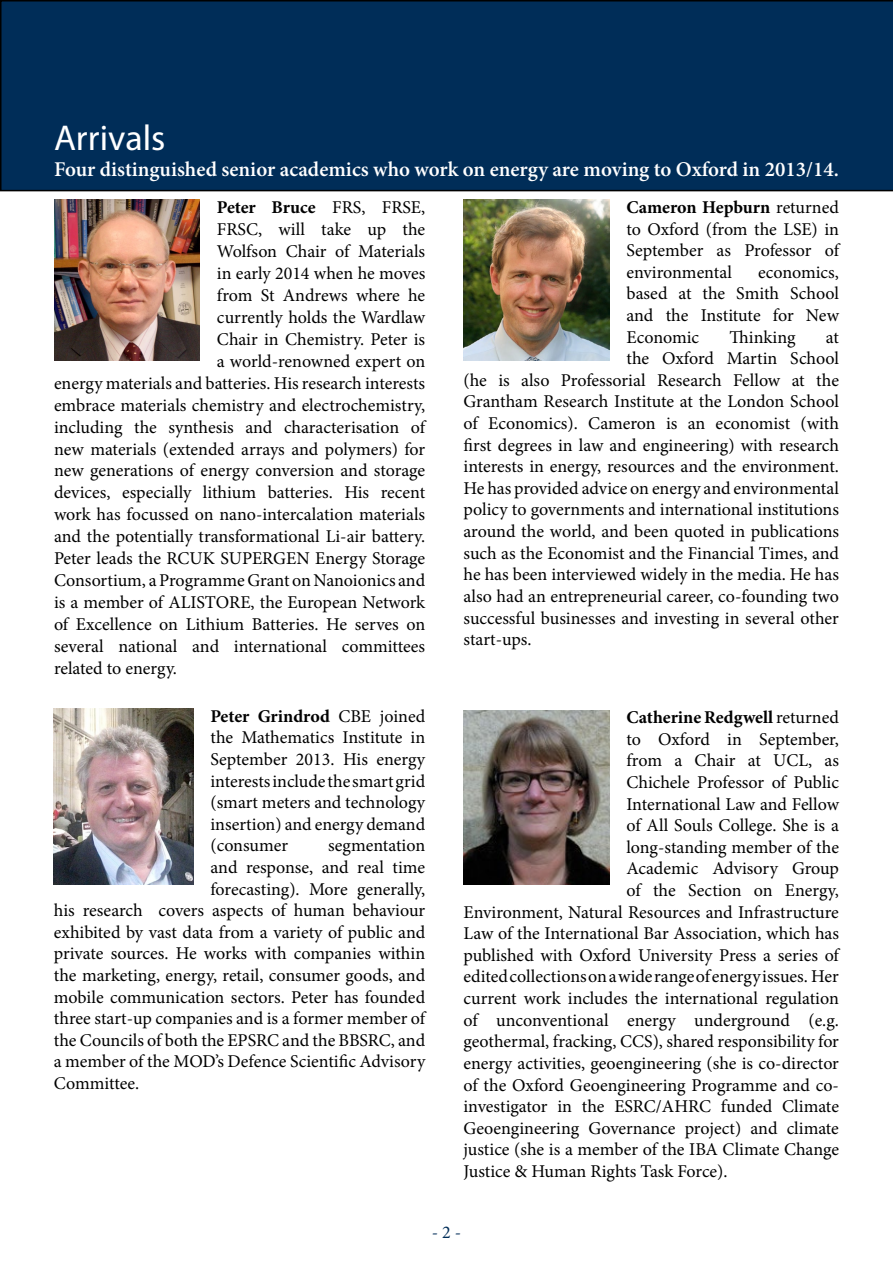
<style>
.page{position:relative;width:893px;height:1263px;background:#fff}
.page>*{position:absolute;margin:0;border:0;box-sizing:border-box;transform-origin:0 0}
.t1{font:36px "Myriad Pro";color:#fff}
.t2{font:600 21px "Minion Pro";color:#fff}
.t3{font:18px/21.6px "Minion Pro";letter-spacing:-.005em;color:#000;text-align:justify}
.t4{font:700 18px "Minion Pro";color:#000}
.t5{font:18px "Minion Pro";color:#002d58}
.s1{font-weight:400}
.s2{font-weight:700}
</style>
<div class="page">
<div style="left:0;top:0;width:893px;height:191px;background:#002d58"></div>
<img style="left:54px;top:200px;width:146px;height:160px">
<img style="left:54px;top:709px;width:139px;height:175px">
<img style="left:463px;top:200px;width:146px;height:160px">
<img style="left:463px;top:710px;width:146px;height:174px">
<h1 class="t1" style="left:54px;top:116px;width:113px">Arrivals</h1>
<p class="t2" style="left:54px;top:154px;width:786px">Four distinguished senior academics who work on energy are moving to Oxford in 2013/14.</p>
<p class="t4" style="left:217px;top:194px;width:210px">Peter Bruce <span class="s1">FRS, FRSE,</span></p>
<p class="t3" style="left:217px;top:218px;width:210px">FRSC, will take up the</p>
<p class="t3" style="left:217px;top:240px;width:210px">Wolfson Chair of Materials</p>
<p class="t3" style="left:217px;top:262px;width:210px">in early 2014 when he moves</p>
<p class="t3" style="left:217px;top:284px;width:210px">from St Andrews where he</p>
<p class="t3" style="left:217px;top:306px;width:210px">currently holds the Wardlaw</p>
<p class="t3" style="left:217px;top:328px;width:210px">Chair in Chemistry. Peter is</p>
<p class="t3" style="left:217px;top:350px;width:210px">a world-renowned expert on</p>
<p class="t3" style="left:54px;top:372px;width:373px">energy materials and batteries. His research interests</p>
<p class="t3" style="left:54px;top:394px;width:373px">embrace materials chemistry and electrochemistry,</p>
<p class="t3" style="left:54px;top:416px;width:373px">including the synthesis and characterisation of</p>
<p class="t3" style="left:54px;top:438px;width:373px">new materials (extended arrays and polymers) for</p>
<p class="t3" style="left:54px;top:460px;width:373px">new generations of energy conversion and storage</p>
<p class="t3" style="left:54px;top:482px;width:373px">devices, especially lithium batteries. His recent</p>
<p class="t3" style="left:54px;top:504px;width:373px">work has focussed on nano-intercalation materials</p>
<p class="t3" style="left:54px;top:526px;width:373px">and the potentially transformational Li-air battery.</p>
<p class="t3" style="left:54px;top:548px;width:373px">Peter leads the RCUK SUPERGEN Energy Storage</p>
<p class="t3" style="left:54px;top:570px;width:373px">Consortium, a Programme Grant on Nanoionics and</p>
<p class="t3" style="left:54px;top:592px;width:373px">is a member of ALISTORE, the European Network</p>
<p class="t3" style="left:54px;top:614px;width:373px">of Excellence on Lithium Batteries. He serves on</p>
<p class="t3" style="left:54px;top:636px;width:373px">several national and international committees</p>
<p class="t3" style="left:54px;top:658px;width:125px">related to energy.</p>
<p class="t3" style="left:210px;top:705px;width:216px"><span class="s2">Peter Grindrod</span> CBE joined the Mathematics Institute in September 2013. His energy interests include the smart grid (smart meters and technology insertion) and energy demand (consumer</p>
<p class="t3" style="left:328px;top:835px;width:99px">segmentation</p>
<p class="t3" style="left:210px;top:856px;width:216px">and response, and real time</p>
<p class="t3" style="left:210px;top:878px;width:216px">forecasting). More generally,</p>
<p class="t3" style="left:54px;top:900px;width:373px">his research covers aspects of human behaviour</p>
<p class="t3" style="left:54px;top:921px;width:373px">exhibited by vast data from a variety of public and</p>
<p class="t3" style="left:54px;top:943px;width:373px">private sources. He works with companies within</p>
<p class="t3" style="left:54px;top:964px;width:373px">the marketing, energy, retail, consumer goods, and</p>
<p class="t3" style="left:54px;top:986px;width:373px">mobile communication sectors. Peter has founded</p>
<p class="t3" style="left:54px;top:1008px;width:373px">three start-up companies and is a former member of</p>
<p class="t3" style="left:54px;top:1029px;width:373px">the Councils of both the EPSRC and the BBSRC, and</p>
<p class="t3" style="left:54px;top:1051px;width:373px">a member of the MOD’s Defence Scientific Advisory</p>
<p class="t3" style="left:54px;top:1072px;width:87px">Committee.</p>
<p class="t3" style="left:626px;top:197px;width:214px"><span class="s2">Cameron Hepburn</span> returned to Oxford (from the LSE) in September as Professor of environmental</p>
<p class="t3" style="left:626px;top:261px;width:214px;text-indent:132px">economics, based at the Smith School and the Institute for New Economic</p>
<p class="t3" style="left:730px;top:326px;width:67px">Thinking</p>
<p class="t3" style="left:826px;top:326px;width:15px">at</p>
<p class="t3" style="left:626px;top:348px;width:214px">the Oxford Martin School</p>
<p class="t3" style="left:463px;top:369px;width:377px">(he is also Professorial Research Fellow at the</p>
<p class="t3" style="left:463px;top:391px;width:377px">Grantham Research Institute at the London School</p>
<p class="t3" style="left:463px;top:413px;width:377px">of Economics). Cameron is an economist (with</p>
<p class="t3" style="left:463px;top:434px;width:377px">first degrees in law and engineering) with research</p>
<p class="t3" style="left:463px;top:456px;width:377px">interests in energy, resources and the environment.</p>
<p class="t3" style="left:463px;top:477px;width:377px">He has provided advice on energy and environmental</p>
<p class="t3" style="left:463px;top:499px;width:377px">policy to governments and international institutions</p>
<p class="t3" style="left:463px;top:521px;width:377px">around the world, and been quoted in publications</p>
<p class="t3" style="left:463px;top:542px;width:377px">such as the Economist and the Financial Times, and</p>
<p class="t3" style="left:463px;top:564px;width:377px">he has been interviewed widely in the media. He has</p>
<p class="t3" style="left:463px;top:585px;width:377px">also had an entrepreneurial career, co-founding two</p>
<p class="t3" style="left:463px;top:607px;width:377px">successful businesses and investing in several other</p>
<p class="t3" style="left:463px;top:629px;width:70px">start-ups.</p>
<p class="t4" style="left:626px;top:705px;width:214px">Catherine Redgwell <span class="s1">returned</span></p>
<p class="t3" style="left:626px;top:728px;width:214px">to Oxford in September,</p>
<p class="t3" style="left:626px;top:750px;width:214px">from a Chair at UCL, as</p>
<p class="t3" style="left:626px;top:772px;width:214px">Chichele Professor of Public</p>
<p class="t3" style="left:626px;top:793px;width:214px">International Law and Fellow</p>
<p class="t3" style="left:626px;top:815px;width:214px">of All Souls College. She is a</p>
<p class="t3" style="left:626px;top:836px;width:214px">long-standing member of the</p>
<p class="t3" style="left:626px;top:858px;width:214px">Academic Advisory Group</p>
<p class="t3" style="left:626px;top:880px;width:214px">of the Section on Energy,</p>
<p class="t3" style="left:463px;top:901px;width:377px">Environment, Natural Resources and Infrastructure</p>
<p class="t3" style="left:463px;top:923px;width:377px">Law of the International Bar Association, which has</p>
<p class="t3" style="left:463px;top:944px;width:377px">published with Oxford University Press a series of</p>
<p class="t3" style="left:463px;top:966px;width:377px">edited collections on a wide range of energy issues. Her</p>
<p class="t3" style="left:463px;top:988px;width:377px">current work includes the international regulation</p>
<p class="t3" style="left:463px;top:1009px;width:377px">of unconventional energy underground (e.g.</p>
<p class="t3" style="left:463px;top:1031px;width:377px">geothermal, fracking, CCS), shared responsibility for</p>
<p class="t3" style="left:463px;top:1052px;width:377px">energy activities, geoengineering (she is co-director</p>
<p class="t3" style="left:463px;top:1074px;width:377px">of the Oxford Geoengineering Programme and co-</p>
<p class="t3" style="left:463px;top:1096px;width:377px">investigator in the ESRC/AHRC funded Climate</p>
<p class="t3" style="left:463px;top:1117px;width:377px">Geoengineering Governance project) and climate</p>
<p class="t3" style="left:463px;top:1139px;width:377px">justice (she is a member of the IBA Climate Change</p>
<p class="t3" style="left:463px;top:1160px;width:266px">Justice &amp; Human Rights Task Force).</p>
<p class="t5" style="left:432px;top:1220px;width:31px">- 2 -</p>
</div>
